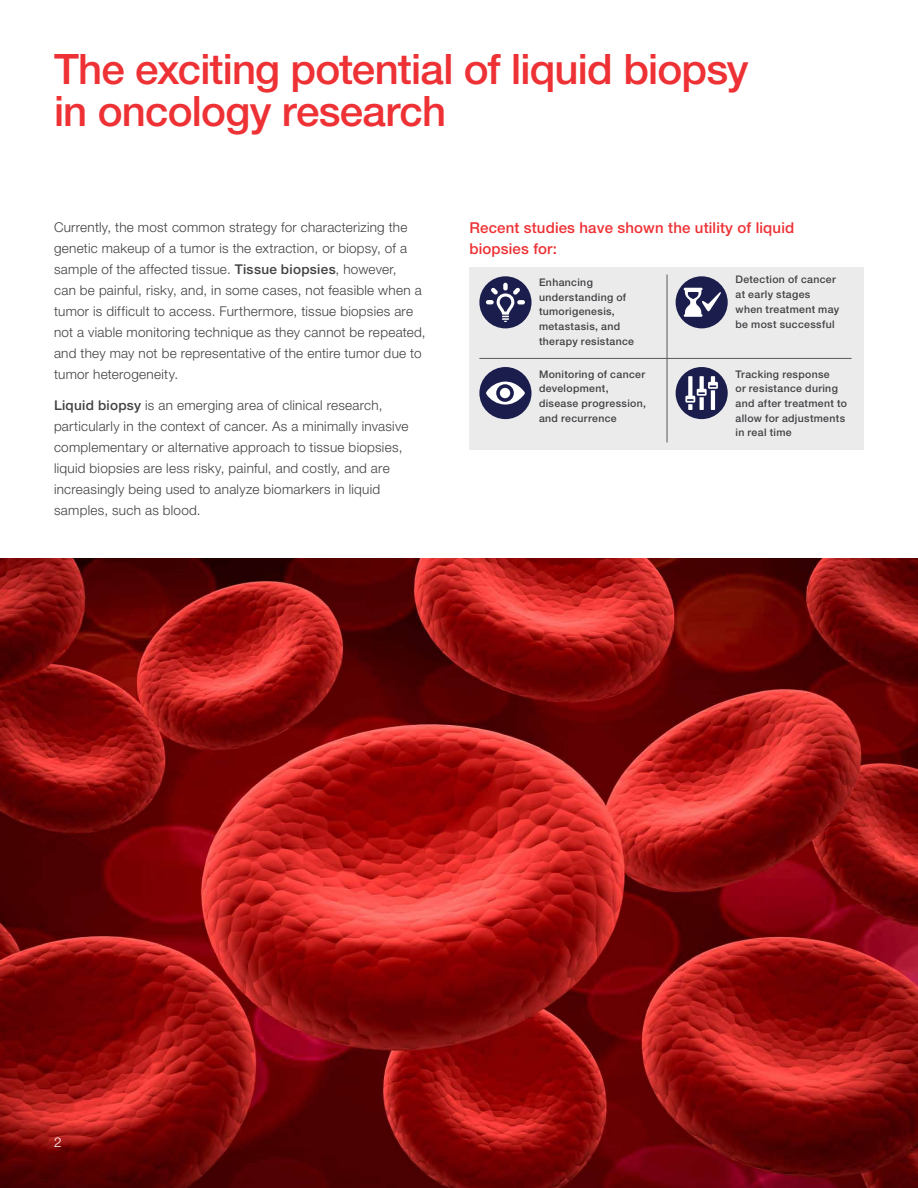
<style>
.page{position:relative;width:918px;height:1188px;background:#fff}
.page>*{position:absolute;margin:0;border:0;box-sizing:border-box;transform-origin:0 0}
.t1{font:500 42px/42px "Helvetica Neue LTW1 G";letter-spacing:-.02em;color:#ee3134}
.t2{font:500 15px/21px "Helvetica Neue LTW1 G";letter-spacing:.01em;color:#ee3134}
.t3{font:300 13.5px/21px "Helvetica Neue LTW1 G";letter-spacing:.02em;color:#414042}
.t4{font:300 13.5px "Helvetica Neue LTW1 G";color:#fff}
.t5{font:500 10.5px/14.7px "Helvetica Neue LTW1 G";letter-spacing:.03em;color:#414042}
.s1{font-weight:500}
</style>
<div class="page">
<div style="left:470px;top:267px;width:394px;height:183px;background:#ebebec"></div>
<img style="left:0;top:558px;width:918px;height:630px">
<hr style="left:479px;top:358px;width:373px;height:1px;background:#58595b">
<hr style="left:667px;top:275px;width:1px;height:167px;background:#58595b">
<div style="left:479px;top:276px;width:53px;height:52px;background:#1b1e4d;border-radius:50%"></div>
<svg style="left:486px;top:283px;width:39px;height:39px"></svg>
<div style="left:676px;top:276px;width:52px;height:52px;background:#1b1e4d;border-radius:50%"></div>
<div style="left:479px;top:367px;width:53px;height:52px;background:#1b1e4d;border-radius:50%"></div>
<svg style="left:486px;top:381px;width:39px;height:24px"></svg>
<svg style="left:684px;top:288px;width:37px;height:29px"></svg>
<div style="left:676px;top:367px;width:52px;height:52px;background:#1b1e4d;border-radius:50%"></div>
<svg style="left:685px;top:376px;width:33px;height:34px"></svg>
<h1 class="t1" style="left:54px;top:48px;width:696px">The exciting potential of liquid biopsy in oncology research</h1>
<p class="t3" style="left:54px;top:216px;width:373px">Currently, the most common strategy for characterizing the genetic makeup of a tumor is the extraction, or biopsy, of a sample of the affected tissue. <span class="s1">Tissue biopsies</span>, however,<br>can be painful, risky, and, in some cases, not feasible when a tumor is difficult to access. Furthermore, tissue biopsies are not a viable monitoring technique as they cannot be repeated, and they may not be representative of the entire tumor due to tumor heterogeneity.</p>
<p class="t3" style="left:54px;top:395px;width:356px"><span class="s1">Liquid biopsy</span> is an emerging area of clinical research, particularly in the context of cancer. As a minimally invasive complementary or alternative approach to tissue biopsies, liquid biopsies are less risky, painful, and costly, and are increasingly being used to analyze biomarkers in liquid samples, such as blood.</p>
<p class="t2" style="left:470px;top:217px;width:326px">Recent studies have shown the utility of liquid biopsies for:</p>
<p class="t5" style="left:539px;top:275px;width:97px">Enhancing understanding of tumorigenesis, metastasis, and therapy resistance</p>
<p class="t5" style="left:736px;top:272px;width:105px">Detection of cancer at early stages when treatment may be most successful</p>
<p class="t5" style="left:539px;top:367px;width:109px">Monitoring of cancer development, disease progression, and recurrence</p>
<p class="t5" style="left:736px;top:367px;width:113px">Tracking response<br>or resistance during and after treatment to allow for adjustments in real time</p>
<p class="t4" style="left:54px;top:1134px;width:9px">2</p>
</div>
